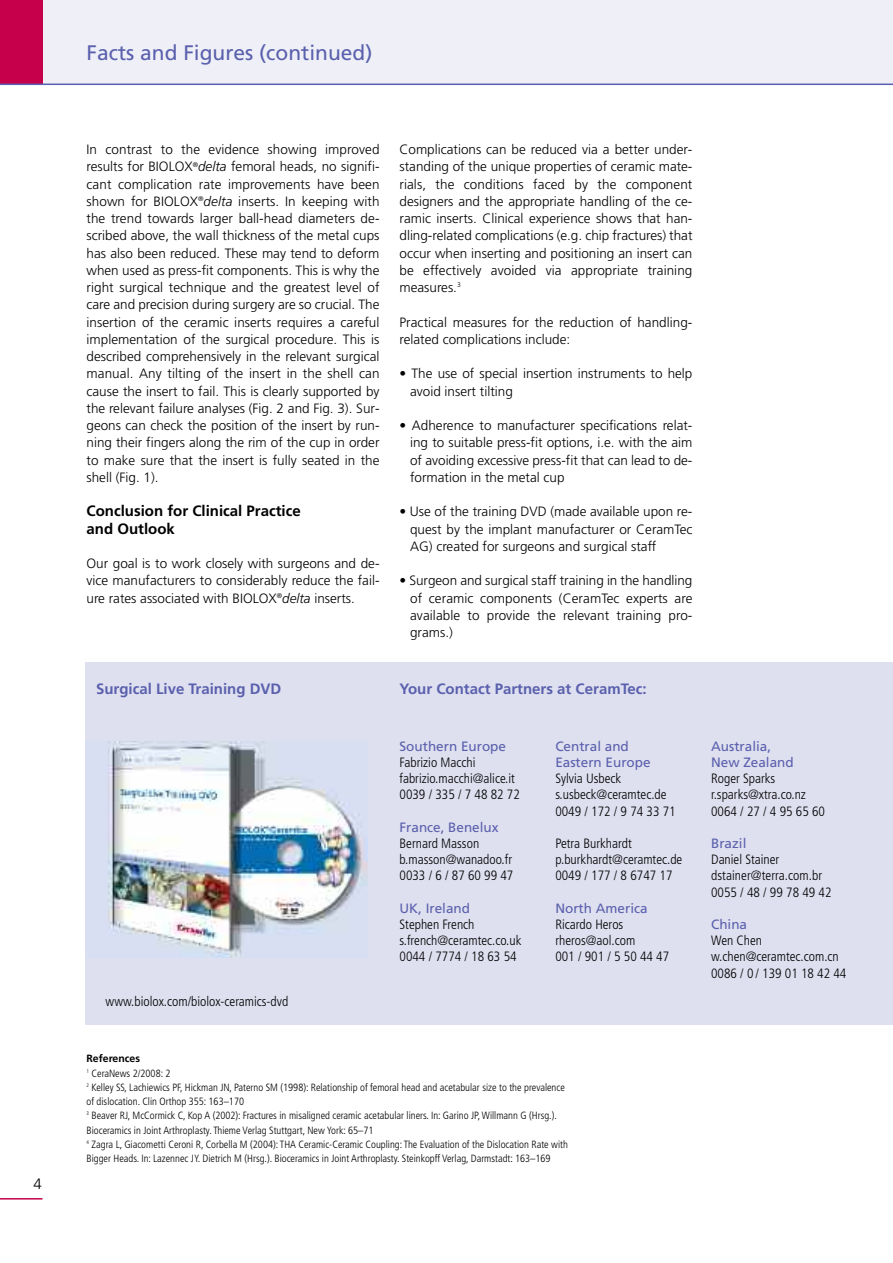
<style>
.page{position:relative;width:893px;height:1263px;background:#fff}
.page>*{position:absolute;margin:0;border:0;box-sizing:border-box;transform-origin:0 0}
.t1{font:21px "Frutiger";color:#5a60ad}
.t2{font:700 15px "Frutiger";color:#5a60ad}
.t3{font:700 15px/18px "Frutiger";color:#000}
.t4{font:300 15px "Frutiger";color:#000}
.t5{font:300 13.5px/17.2px "Frutiger";color:#000;text-align:justify}
.t6{font:300 condensed 13.5px/16.2px "Frutiger";color:#000}
.t7{font:13.5px/16.2px "Frutiger";color:#5a60ad}
.t8{font:300 condensed 10.5px/14.2px "Frutiger";color:#000}
.s1{font-style:italic}
.s2{font-weight:700;font-stretch:normal}
</style>
<div class="page">
<hr style="left:0;top:1198px;width:43px;height:1px;background:#c7004c">
<div style="left:0;top:0;width:893px;height:85px;background:#eeeff7"></div>
<div style="left:0;top:0;width:43px;height:85px;background:#c7004c"></div>
<hr style="left:0;top:84px;width:893px;height:1px;background:#5a60ad">
<div style="left:85px;top:662px;width:808px;height:363px;background:#dedfef"></div>
<img style="left:108px;top:742px;width:259px;height:216px">
<p class="t4" style="left:34px;top:1177px;width:10px">4</p>
<h1 class="t1" style="left:87px;top:44px;width:287px">Facts and Figures (continued)</h1>
<p class="t5" style="left:87px;top:142px;width:294px">In contrast to the evidence showing improved results for BIOLOX<sup>®</sup><span class="s1">delta</span> femoral heads, no signifi&shy;cant complication rate improvements have been shown for BIOLOX<sup>®</sup><span class="s1">delta</span> inserts. In keeping with the trend towards larger ball-head diameters de&shy;scribed above, the wall thickness of the metal cups has also been reduced. These may tend to deform when used as press-fit components. This is why the right surgical technique and the greatest level of care and precision during surgery are so crucial. The insertion of the ceramic inserts requires a careful implementation of the surgical procedure. This is described comprehensively in the relevant surgical manual. Any tilting of the insert in the shell can cause the insert to fail. This is clearly supported by the relevant failure analyses (Fig. 2 and Fig. 3). Sur&shy;geons can check the position of the insert by run&shy;ning their fingers along the rim of the cup in order to make sure that the insert is fully seated in the shell (Fig. 1).</p>
<p class="t3" style="left:87px;top:503px;width:216px">Conclusion for Clinical Practice and Outlook</p>
<p class="t5" style="left:87px;top:556px;width:294px">Our goal is to work closely with surgeons and de&shy;vice manufacturers to considerably reduce the fail&shy;ure rates associated with BIOLOX<sup>®</sup><span class="s1">delta</span> inserts.</p>
<p class="t5" style="left:399px;top:142px;width:294px">Complications can be reduced via a better under&shy;standing of the unique properties of ceramic mate&shy;rials, the conditions faced by the component designers and the appropriate handling of the ce&shy;ramic inserts. Clinical experience shows that han&shy;dling-related complications (e.g. chip fractures) that occur when inserting and positioning an insert can be effectively avoided via appropriate training measures.<sup>3</sup></p>
<p class="t5" style="left:399px;top:314px;width:294px">Practical measures for the reduction of handling&shy;related complications include:</p>
<p class="t5" style="left:410px;top:366px;width:284px;text-indent:-11px">• The use of special insertion instruments to help avoid insert tilting</p>
<p class="t5" style="left:410px;top:418px;width:284px;text-indent:-11px">• Adherence to manufacturer specifications relat&shy;ing to suitable press-fit options, i.e. with the aim of avoiding excessive press-fit that can lead to de&shy;formation in the metal cup</p>
<p class="t5" style="left:410px;top:504px;width:284px;text-indent:-11px">• Use of the training DVD (made available upon re&shy;quest by the implant manufacturer or CeramTec AG) created for surgeons and surgical staff</p>
<p class="t5" style="left:410px;top:573px;width:284px;text-indent:-11px">• Surgeon and surgical staff training in the handling of ceramic components (CeramTec experts are available to provide the relevant training pro&shy;grams.)</p>
<p class="t2" style="left:96px;top:683px;width:187px">Surgical Live Training DVD</p>
<p class="t2" style="left:399px;top:683px;width:248px">Your Contact Partners at CeramTec:</p>
<p class="t6" style="left:106px;top:994px;width:184px">www.biolox.com/biolox-ceramics-dvd</p>
<p class="t7" style="left:399px;top:739px;width:108px">Southern Europe</p>
<p class="t6" style="left:399px;top:755px;width:122px">Fabrizio Macchi fabrizio.macchi@alice.it<br>0039 / 335 / 7 48 82 72</p>
<p class="t7" style="left:399px;top:820px;width:100px">France, Benelux</p>
<p class="t6" style="left:399px;top:836px;width:115px">Bernard Masson b.masson@wanadoo.fr<br>0033 / 6 / 87 60 99 47</p>
<p class="t7" style="left:399px;top:901px;width:72px">UK, Ireland</p>
<p class="t6" style="left:399px;top:917px;width:124px">Stephen French s.french@ceramtec.co.uk<br>0044 / 7774 / 18 63 54</p>
<p class="t7" style="left:555px;top:739px;width:97px">Central and<br>Eastern Europe</p>
<p class="t6" style="left:555px;top:771px;width:122px">Sylvia Usbeck s.usbeck@ceramtec.de<br>0049 / 172 / 9 74 33 71</p>
<p class="t6" style="left:555px;top:836px;width:129px">Petra Burkhardt p.burkhardt@ceramtec.de<br>0049 / 177 / 8 6747 17</p>
<p class="t7" style="left:555px;top:901px;width:94px">North America</p>
<p class="t6" style="left:555px;top:917px;width:115px">Ricardo Heros rheros@aol.com<br>001 / 901 / 5 50 44 47</p>
<p class="t7" style="left:711px;top:739px;width:84px">Australia,<br>New Zealand</p>
<p class="t6" style="left:711px;top:771px;width:115px">Roger Sparks r.sparks@xtra.co.nz<br>0064 / 27 / 4 95 65 60</p>
<p class="t7" style="left:711px;top:836px;width:37px">Brazil</p>
<p class="t6" style="left:711px;top:852px;width:122px">Daniel Stainer dstainer@terra.com.br<br>0055 / 48 / 99 78 49 42</p>
<p class="t7" style="left:711px;top:917px;width:38px">China</p>
<p class="t6" style="left:711px;top:933px;width:137px">Wen Chen w.chen@ceramtec.com.cn<br>0086 / 0 / 139 01 18 42 44</p>
<p class="t8" style="left:87px;top:1052px;width:483px"><span class="s2">References<br></span><sup>1</sup> CeraNews 2/2008: 2<br><sup>2</sup> Kelley SS, Lachiewics PF, Hickman JN, Paterno SM (1998): Relationship of femoral head and acetabular size to the prevalence of dislocation. Clin Orthop 355: 163–170<br><sup>3</sup> Beaver RJ, McCormick C, Kop A (2002): Fractures in misaligned ceramic acetabular liners. In: Garino JP,Willmann G (Hrsg.).<br>Bioceramics in Joint Arthroplasty. Thieme Verlag Stuttgart, New York: 65–71<br><sup>4</sup> Zagra L, Giacometti Ceroni R, Corbella M (2004): THA Ceramic-Ceramic Coupling: The Evaluation of the Dislocation Rate with Bigger Heads. In: Lazennec JY. Dietrich M (Hrsg.). Bioceramics in Joint Arthroplasty. Steinkopff Verlag, Darmstadt: 163–169</p>
</div>
